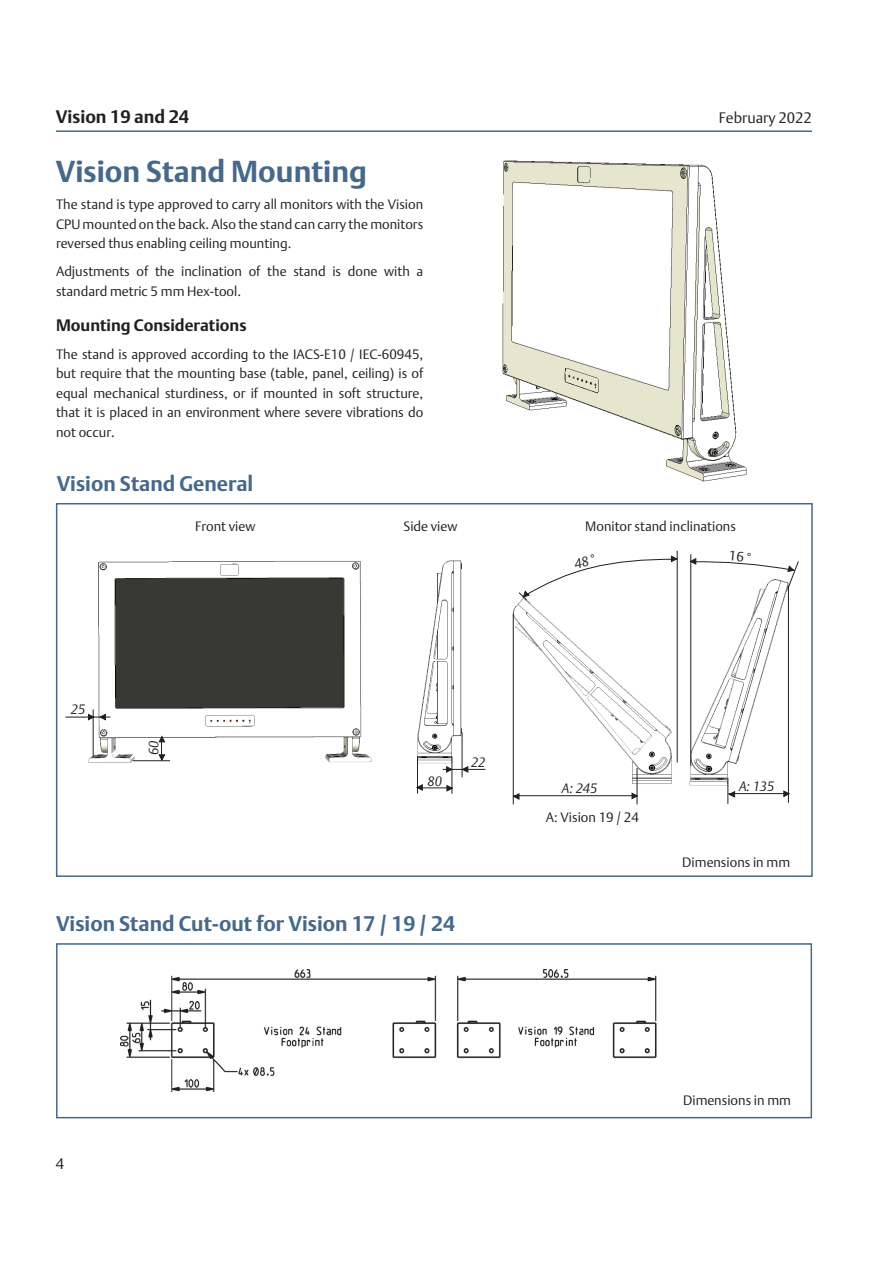
<style>
.page{position:relative;width:893px;height:1263px;background:#fff}
.page>*{position:absolute;margin:0;border:0;box-sizing:border-box;transform-origin:0 0}
.Section_Title{font:700 30px "DTL Argo T";color:#45688c}
.Subhead_1{font:700 21px "DTL Argo T";color:#45688c}
.t1{font:700 18px "DTL Argo T";color:#231f20}
.Subhead_2{font:700 16.5px "DTL Argo T";color:#231f20}
.t2{font:15px "DTL Argo T Light";color:#231f20}
.Body_text{font:13.5px/19.5px "DTL Argo T Light";color:#231f20;text-align:justify}
.Figure_Table_caption{font:13.5px "DTL Argo T Light";color:#231f20}
.Figure_Table_caption-2{font:italic 13.5px "DTL Argo T Light";color:#231f20}
</style>
<div class="page">
<hr style="left:56px;top:130px;width:756px;height:2px;background:#45688c">
<div style="left:56px;top:503px;width:757px;height:374px;border:2px solid #45688c"></div>
<img style="left:82px;top:561px;width:290px;height:202px">
<hr style="left:93px;top:709px;width:1px;height:48px;background:#231f20">
<hr style="left:65px;top:717px;width:45px;height:1px;background:#231f20">
<svg style="left:100px;top:714px;width:5px;height:6px"></svg>
<svg style="left:88px;top:714px;width:6px;height:6px"></svg>
<hr style="left:133px;top:760px;width:37px;height:1px;background:#231f20">
<svg style="left:159px;top:736px;width:6px;height:24px"></svg>
<img style="left:417px;top:560px;width:57px;height:209px">
<hr style="left:417px;top:756px;width:1px;height:37px;background:#231f20">
<hr style="left:452px;top:756px;width:1px;height:38px;background:#231f20">
<hr style="left:462px;top:732px;width:1px;height:45px;background:#231f20">
<hr style="left:417px;top:787px;width:36px;height:1px;background:#231f20">
<hr style="left:443px;top:769px;width:42px;height:1px;background:#231f20">
<svg style="left:446px;top:767px;width:6px;height:5px"></svg>
<svg style="left:462px;top:767px;width:6px;height:5px"></svg>
<svg style="left:418px;top:785px;width:4px;height:5px"></svg>
<svg style="left:447px;top:785px;width:5px;height:6px"></svg>
<img style="left:512px;top:601px;width:165px;height:187px">
<hr style="left:513px;top:614px;width:1px;height:190px;background:#231f20">
<hr style="left:637px;top:768px;width:1px;height:36px;background:#231f20">
<hr style="left:513px;top:795px;width:124px;height:1px;background:#231f20">
<svg style="left:514px;top:794px;width:5px;height:5px"></svg>
<svg style="left:632px;top:793px;width:5px;height:6px"></svg>
<hr style="left:677px;top:551px;width:1px;height:211px;background:#231f20">
<img style="left:689px;top:588px;width:99px;height:201px">
<hr style="left:690px;top:554px;width:1px;height:212px;background:#231f20">
<hr style="left:788px;top:585px;width:1px;height:218px;background:#231f20">
<hr style="left:728px;top:793px;width:60px;height:1px;background:#231f20">
<svg style="left:727px;top:778px;width:8px;height:26px"></svg>
<svg style="left:784px;top:791px;width:5px;height:5px"></svg>
<img style="left:502px;top:160px;width:245px;height:322px">
<img style="left:121px;top:970px;width:536px;height:121px">
<div style="left:56px;top:943px;width:756px;height:175px;border:2px solid #45688c"></div>
<svg style="left:518px;top:554px;width:160px;height:47px"></svg>
<svg style="left:690px;top:554px;width:109px;height:34px"></svg>
<h3 class="t1" style="left:56px;top:106px;width:135px">Vision 19 and 24</h3>
<p class="t2" style="left:719px;top:109px;width:95px">February 2022</p>
<p class="Section_Title" style="left:56px;top:154px;width:312px">Vision Stand Mounting</p>
<p class="Body_text" style="left:56px;top:194px;width:369px">The stand is type approved to carry all monitors with the Vision CPU mounted on the back. Also the stand can carry the monitors reversed thus enabling ceiling mounting.</p>
<p class="Body_text" style="left:56px;top:261px;width:369px">Adjustments of the inclination of the stand is done with a standard metric 5 mm Hex-tool.</p>
<p class="Subhead_2" style="left:56px;top:315px;width:192px">Mounting Considerations</p>
<p class="Body_text" style="left:56px;top:344px;width:369px">The stand is approved according to the IACS-E10 / IEC-60945, but require that the mounting base (table, panel, ceiling) is of equal mechanical sturdiness, or if mounted in soft structure, that it is placed in an environment where severe vibrations do not occur.</p>
<p class="Subhead_1" style="left:57px;top:471px;width:198px">Vision Stand General</p>
<p class="Figure_Table_caption" style="left:195px;top:519px;width:62px">Front view</p>
<p class="Figure_Table_caption" style="left:403px;top:519px;width:55px">Side view</p>
<p class="Figure_Table_caption" style="left:585px;top:519px;width:152px">Monitor stand inclinations</p>
<p class="Figure_Table_caption-2" style="left:71px;top:701px;width:16px">25</p>
<p class="Figure_Table_caption-2" style="left:146px;top:755px;width:16px;rotate:-90deg">60</p>
<p class="Figure_Table_caption-2" style="left:428px;top:773px;width:16px">80</p>
<p class="Figure_Table_caption-2" style="left:471px;top:754px;width:16px">22</p>
<p class="Subhead_1" style="left:56px;top:911px;width:401px">Vision Stand Cut-out for Vision 17 / 19 / 24</p>
<p class="Figure_Table_caption-2" style="left:562px;top:780px;width:37px">A: 245</p>
<p class="Figure_Table_caption-2" style="left:739px;top:778px;width:37px">A: 135</p>
<p class="Figure_Table_caption" style="left:546px;top:809px;width:95px">A: Vision 19 / 24</p>
<p class="Figure_Table_caption" style="left:682px;top:854px;width:109px">Dimensions in mm</p>
<p class="t2" style="left:56px;top:1155px;width:10px">4</p>
<p class="Figure_Table_caption" style="left:683px;top:1092px;width:109px">Dimensions in mm</p>
</div>
